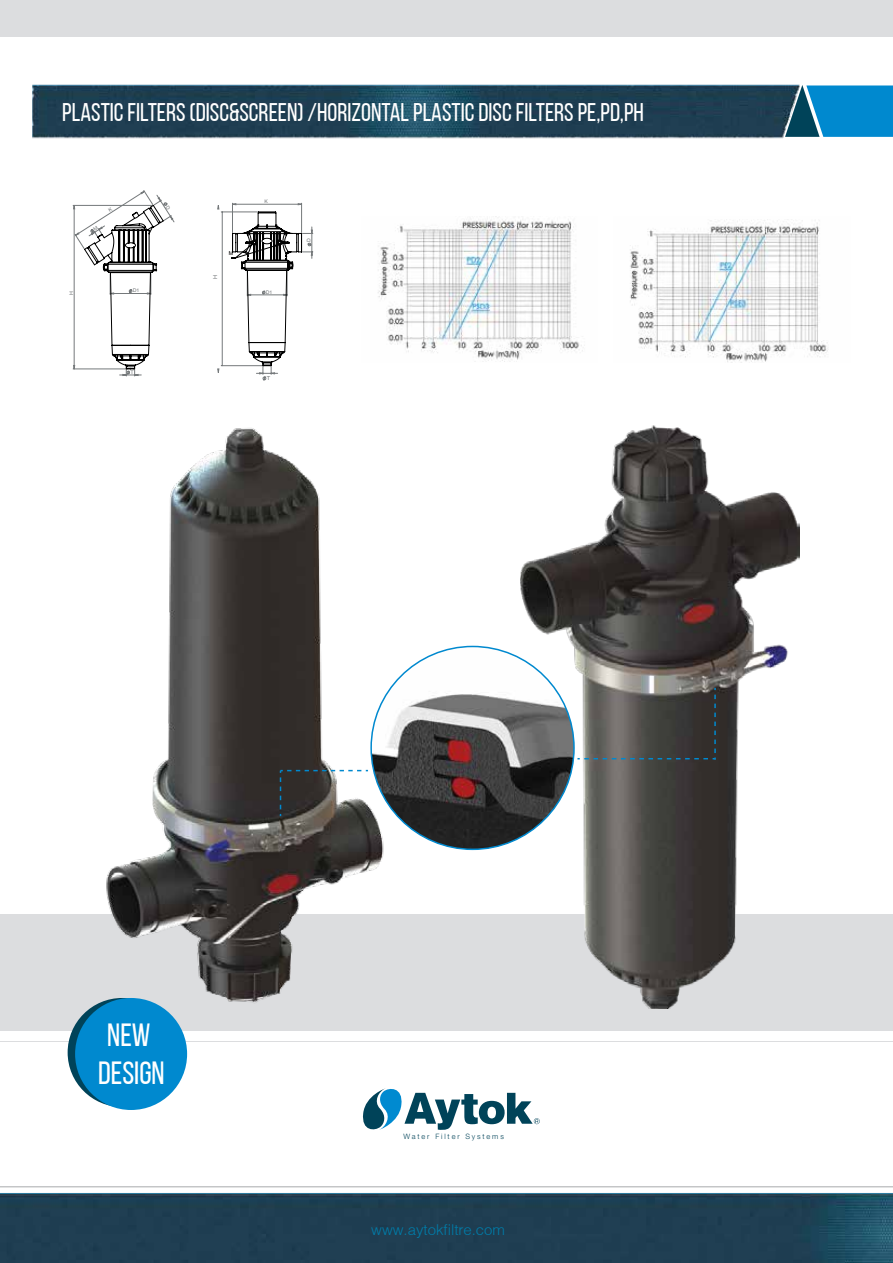
<style>
.page{position:relative;width:893px;height:1263px;background:#fff}
.page>*{position:absolute;margin:0;border:0;box-sizing:border-box;transform-origin:0 0}
.t1{font:32.1px/38.4px "Bebas Neue";color:#fff}
.t2{font:25.5px "Bebas Neue";color:#fff}
.t3{font:300 15px "Helvetica";color:#007daa}
.t4{font:300 7.35px "Helvetica Neue";letter-spacing:.25em;color:#004359}
.t5{font:5.4px "Helvetica";color:#75797b;scale:1.04 1}
.t6{font:5.4px "Helvetica";color:#000;scale:1.04 1}
.t7{font:4.95px "Helvetica";color:#75797b;scale:1.04 1}
</style>
<div class="page">
<svg style="left:363px;top:1088px;width:177px;height:42px"></svg>
<img style="left:630px;top:219px;width:198px;height:144px">
<img style="left:378px;top:219px;width:205px;height:143px">
<div style="left:0;top:0;width:893px;height:36px;background:#dcdddf"></div>
<img style="left:0;top:36px;width:853px;height:103px">
<hr style="left:221px;top:212px;width:36px;height:1px;background:#75797b">
<hr style="left:221px;top:365px;width:43px;height:1px;background:#75797b">
<hr style="left:222px;top:212px;width:1px;height:154px;background:#75797b">
<svg style="left:217px;top:205px;width:2px;height:168px"></svg>
<svg style="left:231px;top:203px;width:82px;height:178px"></svg>
<svg style="left:33px;top:85px;width:860px;height:52px;background:#1d4a62"></svg>
<hr style="left:0;top:1041px;width:893px;height:1px;background:#dcdddf">
<div style="left:0;top:914px;width:893px;height:117px;background:#dcdddf"></div>
<img style="left:0;top:1186px;width:893px;height:77px">
<img style="left:89px;top:428px;width:316px;height:595px">
<img style="left:520px;top:426px;width:280px;height:583px">
<img style="left:371px;top:646px;width:203px;height:203px;border-radius:101px">
<svg style="left:577px;top:688px;width:139px;height:72px;background:#5b5b59"></svg>
<svg style="left:280px;top:770px;width:88px;height:46px"></svg>
<div style="left:68px;top:998px;width:109px;height:109px;background:#004359;border-radius:50%"></div>
<div style="left:75px;top:998px;width:112px;height:112px;background:#0089cf;border-radius:50%"></div>
<svg style="left:73px;top:190px;width:102px;height:186px"></svg>
<p class="t2" style="left:62px;top:98px;width:583px">PLASTIC FILTERS (DISC&amp;SCREEN) /HORIZONTAL PLASTIC DISC FILTERS PE,PD,PH</p>
<p class="t7" style="left:68px;top:295px;width:5px;rotate:-90deg">H</p>
<p class="t7" style="left:133px;top:288px;width:8px">D1</p>
<p class="t7" style="left:130px;top:369px;width:5px">T</p>
<p class="t5" style="left:212px;top:279px;width:5px;rotate:-90deg">H</p>
<p class="t6" style="left:229px;top:250px;width:6px">M</p>
<p class="t7" style="left:265px;top:199px;width:5px">K</p>
<p class="t7" style="left:266px;top:289px;width:8px">D1</p>
<p class="t5" style="left:267px;top:375px;width:5px">T</p>
<p class="t7" style="left:306px;top:242px;width:5px;rotate:-90deg">D</p>
<p class="t1" style="left:98px;top:1015px;width:68px">NEW<br>DESIGN</p>
<p class="t4" style="left:404px;top:1131px;width:102px">Water Filter Systems</p>
<p class="t3" style="left:371px;top:1220px;width:135px">www.aytokfiltre.com</p>
</div>
